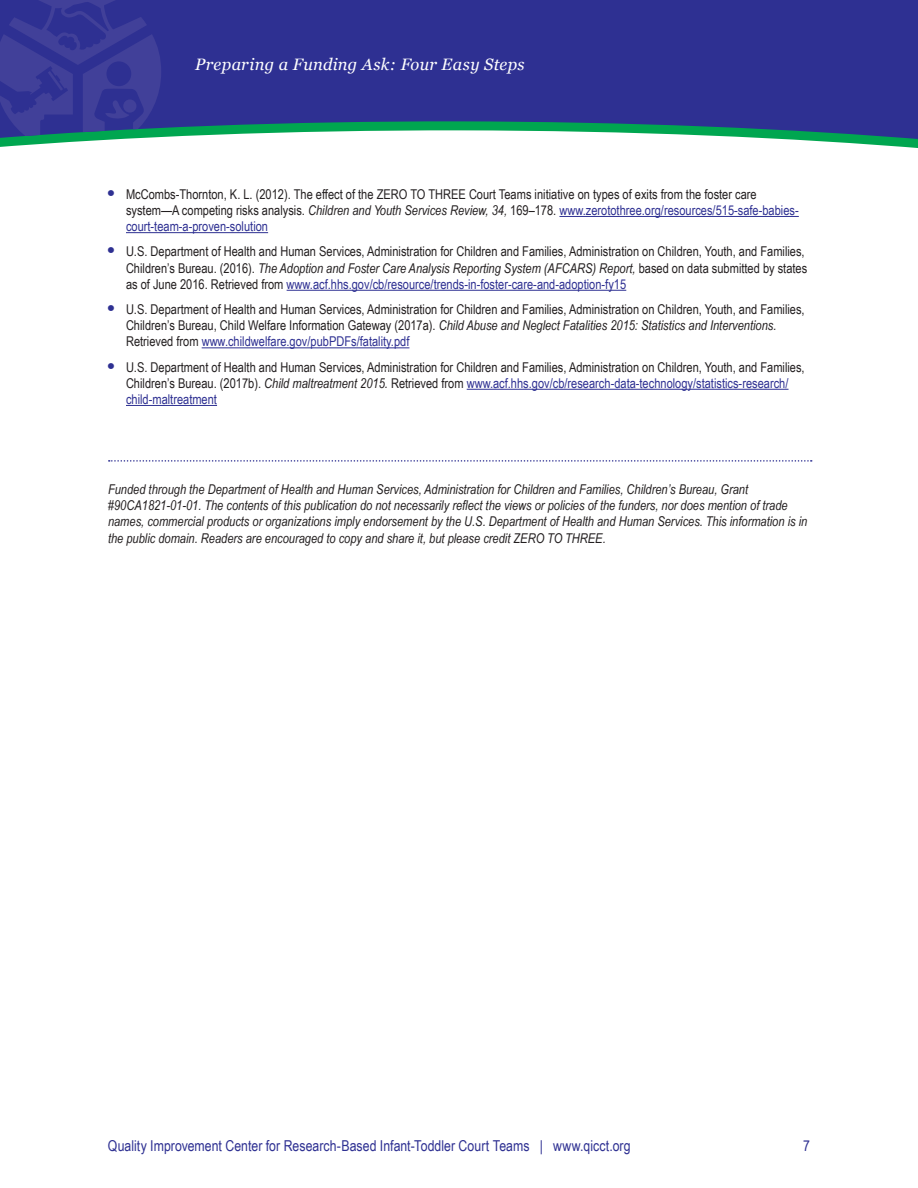
<style>
.page{position:relative;width:918px;height:1188px;background:#fff}
.page>*{position:absolute;margin:0;border:0;box-sizing:border-box;transform-origin:0 0}
.t1{font:italic 16.5px "Georgia";letter-spacing:.015em;color:#fff}
.t2{font:15px "Arial Narrow";letter-spacing:.005em;color:#2e3092}
.t3{font:13.5px/16.2px "Arial Narrow";color:#231f20}
.t4{font:italic 13.5px/16.2px "Arial Narrow";color:#231f20}
.s1{font-family:"Univers LT Std";font-size:16.5px;color:#2e3092}
.s2{font-style:italic}
.s3{color:#2e3092}
</style>
<div class="page">
<svg style="left:0;top:140px;width:918px;height:8px"></svg>
<svg style="left:161px;top:0;width:757px;height:140px;background:#333f92"></svg>
<svg style="left:0;top:0;width:161px;height:140px;background:#353d92"></svg>
<hr style="left:559px;top:216px;width:240px;height:1px;background:#2e3092">
<hr style="left:126px;top:232px;width:142px;height:1px;background:#2e3092">
<hr style="left:287px;top:290px;width:339px;height:1px;background:#2e3092">
<hr style="left:202px;top:347px;width:207px;height:1px;background:#2e3092">
<hr style="left:467px;top:389px;width:322px;height:1px;background:#2e3092">
<hr style="left:126px;top:405px;width:91px;height:1px;background:#2e3092">
<svg style="left:109px;top:460px;width:703px;height:2px"></svg>
<p class="t1" style="left:195px;top:54px;width:331px">Preparing a Funding Ask: Four Easy Steps</p>
<p class="t3" style="left:126px;top:185px;width:674px;text-indent:-18px"><span class="s1">•</span> McCombs-Thornton, K. L. (2012). The effect of the ZERO TO THREE Court Teams initiative on types of exits from the foster care system—A competing risks analysis. <span class="s2">Children and Youth Services Review, 34,</span> 169–178. <span class="s3">www.zerotothree.org/resources/515-safe-babies&shy;court-team-a-proven-solution</span></p>
<p class="t3" style="left:126px;top:243px;width:683px;text-indent:-18px"><span class="s1">•</span> U.S. Department of Health and Human Services, Administration for Children and Families, Administration on Children, Youth, and Families,<br>Children’s Bureau. (2016). <span class="s2">The Adoption and Foster Care Analysis Reporting System (AFCARS) Report,</span> based on data submitted by states as of June 2016. Retrieved from <span class="s3">www.acf.hhs.gov/cb/resource/trends-in-foster-care-and-adoption-fy15</span></p>
<p class="t3" style="left:126px;top:301px;width:680px;text-indent:-18px"><span class="s1">•</span> U.S. Department of Health and Human Services, Administration for Children and Families, Administration on Children, Youth, and Families,<br>Children’s Bureau, Child Welfare Information Gateway (2017a). <span class="s2">Child Abuse and Neglect Fatalities 2015: Statistics and Interventions.<br></span>Retrieved from <span class="s3">www.childwelfare.gov/pubPDFs/fatality.pdf</span></p>
<p class="t3" style="left:126px;top:358px;width:680px;text-indent:-18px"><span class="s1">•</span> U.S. Department of Health and Human Services, Administration for Children and Families, Administration on Children, Youth, and Families,<br>Children’s Bureau. (2017b). <span class="s2">Child maltreatment 2015.</span> Retrieved from <span class="s3">www.acf.hhs.gov/cb/research-data-technology/statistics-research/ child-maltreatment</span></p>
<p class="t4" style="left:108px;top:481px;width:701px">Funded through the Department of Health and Human Services, Administration for Children and Families, Children’s Bureau, Grant #90CA1821-01-01. The contents of this publication do not necessarily reflect the views or policies of the funders, nor does mention of trade names, commercial products or organizations imply endorsement by the U.S. Department of Health and Human Services. This information is in the public domain. Readers are encouraged to copy and share it, but please credit ZERO TO THREE.</p>
<p class="t2" style="left:108px;top:1135px;width:524px">Quality Improvement Center for Research-Based Infant-Toddler Court Teams | www.qicct.org</p>
<p class="t2" style="left:803px;top:1135px;width:8px">7</p>
</div>
